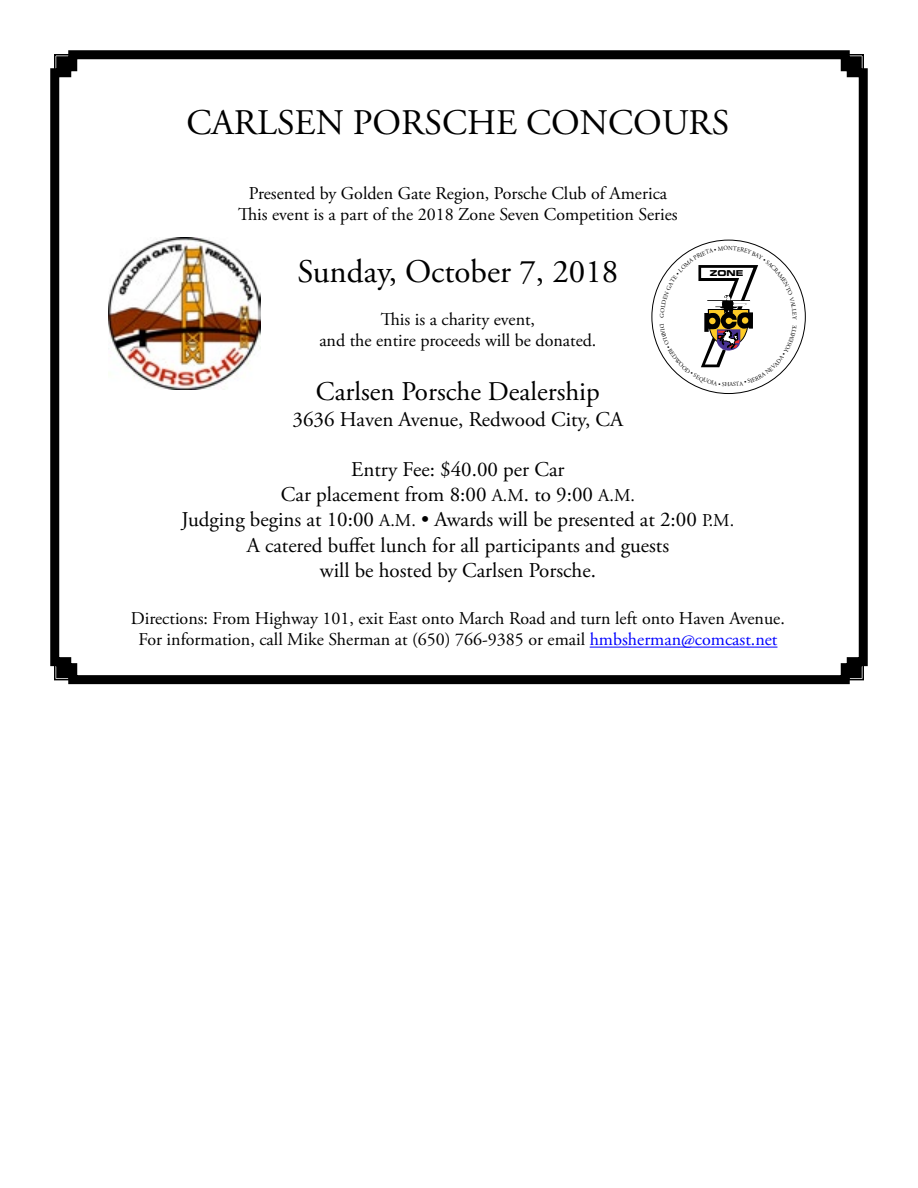
<style>
.page{position:relative;width:918px;height:1188px;background:#fff}
.page>*{position:absolute;margin:0;border:0;box-sizing:border-box;transform-origin:0 0}
.t1{font:36px "Adobe Garamond Pro";color:#000}
.t2{font:33px "Adobe Garamond Pro";color:#000}
.t3{font:27px "Adobe Garamond Pro";color:#000}
.t4{font:21px/25.2px "Adobe Garamond Pro";color:#000;text-align:center}
.t5{font:18px/21.6px "Adobe Garamond Pro";color:#000;text-align:center}
.t6{font:8.1px "Eurostile Bold Extended Two";color:#000}
.s1{font-size:18px}
.s2{color:#00f}
</style>
<div class="page">
<svg style="left:50px;top:50px;width:818px;height:635px"></svg>
<svg style="left:660px;top:246px;width:137px;height:141px"></svg>
<h1 class="t1" style="left:186px;top:101px;width:544px">CARLSEN PORSCHE CONCOURS</h1>
<p class="t5" style="left:238px;top:183px;width:441px">Presented by Golden Gate Region, Porsche Club of America<br>This event is a part of the 2018 Zone Seven Competition Series</p>
<h2 class="t2" style="left:297px;top:251px;width:323px">Sunday, October 7, 2018</h2>
<p class="t5" style="left:319px;top:309px;width:279px">This is a charity event,<br>and the entire proceeds will be donated.</p>
<h3 class="t3" style="left:316px;top:376px;width:286px">Carlsen Porsche Dealership</h3>
<p class="t4" style="left:293px;top:407px;width:332px">3636 Haven Avenue, Redwood City, CA</p>
<p class="t4" style="left:182px;top:458px;width:554px">Entry Fee: $40.00 per Car<br>Car placement from 8:00 <span class="s1">A.M</span>. to 9:00 <span class="s1">A.M.<br></span>Judging begins at 10:00 <span class="s1">A.M.</span> • Awards will be presented at 2:00 <span class="s1">P.M.<br></span>A catered buffet lunch for all participants and guests<br>will be hosted by Carlsen Porsche.</p>
<p class="t5" style="left:131px;top:608px;width:656px">Directions: From Highway 101, exit East onto March Road and turn left onto Haven Avenue.<br>For information, call Mike Sherman at (650) 766-9385 or email <span class="s2">hmbsherman@comcast.net</span></p>
<p class="t6" style="left:710px;top:268px;width:35px">ZONE</p>
</div>
